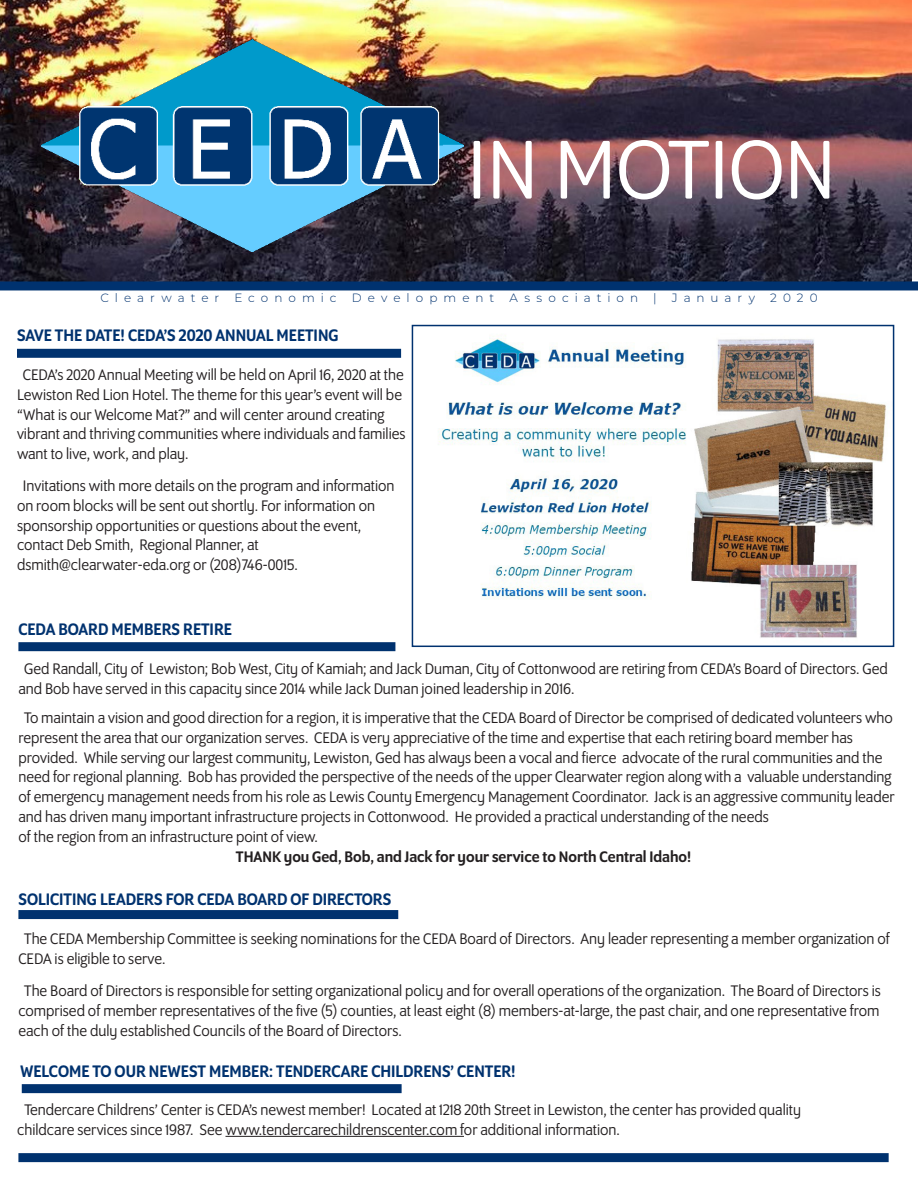
<style>
.page{position:relative;width:918px;height:1188px;background:#fff}
.page>*{position:absolute;margin:0;border:0;box-sizing:border-box;transform-origin:0 0}
.t1{font:90px "Program OT";color:#fff}
.t2{font:500 18px "Program OT";color:#00326f}
.t3{font:16.5px/19.8px "Program OT";color:#231f20}
.t4{font:500 16.5px "Program OT";color:#231f20}
.Header_SubTitle{font:300 12px "Montserrat";letter-spacing:.5em;color:#00326f}
</style>
<div class="page">
<img style="left:0;top:0;width:912px;height:281px">
<img style="left:42px;top:40px;width:421px;height:212px">
<div style="left:17px;top:349px;width:384px;height:9px;background:#00326f"></div>
<div style="left:18px;top:642px;width:377px;height:9px;background:#00326f"></div>
<div style="left:18px;top:910px;width:380px;height:9px;background:#00326f"></div>
<img style="left:438px;top:335px;width:448px;height:303px">
<div style="left:412px;top:325px;width:482px;height:322px;border:2px solid #00326f"></div>
<div style="left:22px;top:1084px;width:380px;height:9px;background:#00326f"></div>
<div style="left:0;top:281px;width:918px;height:9px;background:#00326f"></div>
<div style="left:18px;top:1153px;width:871px;height:9px;background:#00326f"></div>
<hr style="left:225px;top:1136px;width:239px;height:1px;background:#231f20">
<p class="t1" style="left:467px;top:120px;width:371px">IN MOTION</p>
<p class="Header_SubTitle" style="left:100px;top:290px;width:121px">Clearwater</p>
<p class="Header_SubTitle" style="left:234px;top:290px;width:104px">Economic</p>
<p class="Header_SubTitle" style="left:352px;top:290px;width:144px">Development</p>
<p class="Header_SubTitle" style="left:509px;top:290px;width:130px">Association</p>
<p class="Header_SubTitle" style="left:653px;top:290px;width:5px">|</p>
<p class="Header_SubTitle" style="left:672px;top:290px;width:85px">January</p>
<p class="Header_SubTitle" style="left:770px;top:290px;width:49px">2020</p>
<p class="t2" style="left:17px;top:325px;width:323px">SAVE THE DATE! CEDA’S 2020 ANNUAL MEETING</p>
<p class="t3" style="left:17px;top:365px;width:390px;text-indent:6px">CEDA’s 2020 Annual Meeting will be held on April 16, 2020 at the Lewiston Red Lion Hotel. The theme for this year’s event will be “What is our Welcome Mat?” and will center around creating vibrant and thriving communities where individuals and families want to live, work, and play.</p>
<p class="t3" style="left:17px;top:476px;width:379px;text-indent:6px">Invitations with more details on the program and information on room blocks will be sent out shortly. For information on sponsorship opportunities or questions about the event,</p>
<p class="t3" style="left:17px;top:535px;width:243px">contact Deb Smith, Regional Planner, at</p>
<p class="t3" style="left:17px;top:555px;width:282px">dsmith@clearwater-eda.org or (208)746-0015.</p>
<p class="t2" style="left:18px;top:619px;width:215px">CEDA BOARD MEMBERS RETIRE</p>
<p class="t3" style="left:18px;top:659px;width:871px;text-indent:6px">Ged Randall, City of Lewiston; Bob West, City of Kamiah; and Jack Duman, City of Cottonwood are retiring from CEDA’s Board of Directors. Ged and Bob have served in this capacity since 2014 while Jack Duman joined leadership in 2016.</p>
<p class="t3" style="left:24px;top:708px;width:870px">To maintain a vision and good direction for a region, it is imperative that the CEDA Board of Director be comprised of dedicated volunteers who</p>
<p class="t3" style="left:18px;top:728px;width:836px">represent the area that our organization serves. CEDA is very appreciative of the time and expertise that each retiring board member has</p>
<p class="t3" style="left:18px;top:747px;width:878px">provided. While serving our largest community, Lewiston, Ged has always been a vocal and fierce advocate of the rural communities and the need for regional planning. Bob has provided the perspective of the needs of the upper Clearwater region along with a valuable understanding of emergency management needs from his role as Lewis County Emergency Management Coordinator. Jack is an aggressive community leader and has driven many important infrastructure projects in Cottonwood. He provided a practical understanding of the needs</p>
<p class="t3" style="left:18px;top:827px;width:301px">of the region from an infrastructure point of view.</p>
<p class="t4" style="left:236px;top:847px;width:457px">THANK you Ged, Bob, and Jack for your service to North Central Idaho!</p>
<p class="t2" style="left:18px;top:889px;width:374px">SOLICITING LEADERS FOR CEDA BOARD OF DIRECTORS</p>
<p class="t3" style="left:18px;top:929px;width:873px;text-indent:6px">The CEDA Membership Committee is seeking nominations for the CEDA Board of Directors. Any leader representing a member organization of<br>CEDA is eligible to serve.</p>
<p class="t3" style="left:18px;top:981px;width:864px;text-align:justify;text-indent:6px">The Board of Directors is responsible for setting organizational policy and for overall operations of the organization. The Board of Directors is comprised of member representatives of the five (5) counties, at least eight (8) members-at-large, the past chair, and one representative from each of the duly established Councils of the Board of Directors.</p>
<p class="t2" style="left:20px;top:1061px;width:497px">WELCOME TO OUR NEWEST MEMBER: TENDERCARE CHILDRENS’ CENTER!</p>
<p class="t3" style="left:24px;top:1100px;width:778px">Tendercare Childrens’ Center is CEDA’s newest member! Located at 1218 20th Street in Lewiston, the center has provided quality</p>
<p class="t3" style="left:17px;top:1119px;width:604px">childcare services since 1987. See www.tendercarechildrenscenter.com for additional information.</p>
</div>
